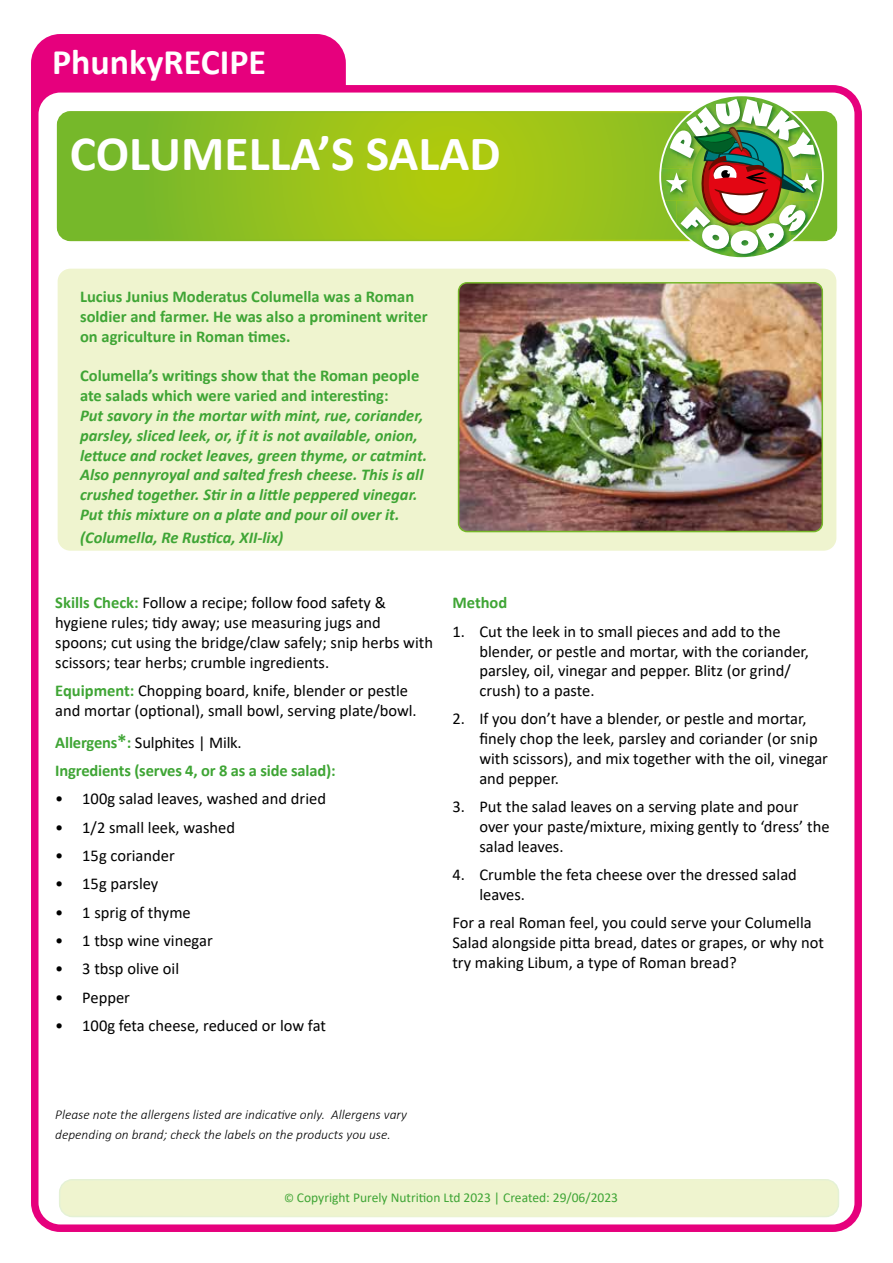
<style>
.page{position:relative;width:893px;height:1263px;background:#fff}
.page>*{position:absolute;margin:0;border:0;box-sizing:border-box;transform-origin:0 0}
.t1{font:700 49.5px "Calibri";color:#fff}
.t2{font:700 36px "Calibri";color:#fff}
.t3{font:16.5px/19.8px "Calibri";color:#000}
.t4{font:italic 700 16.5px/19.8px "Calibri";color:#3fa535}
.t5{font:700 16.5px/19.8px "Calibri";color:#3fa535}
.t6{font:italic 300 13.5px/19.8px "Calibri";color:#000}
.t7{font:13.5px "Calibri";color:#3fa535}
.s1{font-weight:700;color:#3fa535}
.s2{font-size:19.5px}
.s3{font-weight:400;color:#000}
.s4{font-size:12px}
</style>
<div class="page">
<div style="left:35px;top:38px;width:307px;height:1139px;background:#e6007d;border-radius:26px"></div>
<div style="left:35px;top:89px;width:823px;height:1139px;background:#fff;border-radius:26px"></div>
<div style="left:31px;top:85px;width:831px;height:1147px;border:8px solid #e6007d;border-radius:26px"></div>
<svg style="left:58px;top:112px;width:778px;height:128px;background:#94c11d"></svg>
<div style="left:57px;top:111px;width:780px;height:130px;border:2px solid #fff;border-radius:13px"></div>
<div style="left:60px;top:1180px;width:778px;height:36px;background:#eff4cf;border-radius:13px"></div>
<div style="left:59px;top:1179px;width:780px;height:38px;border:2px solid #fff;border-radius:13px"></div>
<div style="left:58px;top:269px;width:778px;height:282px;background:#eff4cf;border-radius:13px"></div>
<img style="left:719px;top:254px;width:45px;height:2px">
<svg style="left:660px;top:97px;width:163px;height:157px"></svg>
<img style="left:459px;top:283px;width:363px;height:248px">
<div style="left:458px;top:282px;width:365px;height:250px;border:2px solid #76b82a;border-radius:9px"></div>
<h2 class="t2" style="left:52px;top:36px;width:216px">PhunkyRECIPE</h2>
<h1 class="t1" style="left:70px;top:119px;width:432px">COLUMELLA’S SALAD</h1>
<p class="t5" style="left:80px;top:287px;width:349px">Lucius Junius Moderatus Columella was a Roman soldier and farmer. He was also a prominent writer on agriculture in Roman times.</p>
<p class="t5" style="left:80px;top:366px;width:341px">Columella’s writings show that the Roman people ate salads which were varied and interesting:</p>
<p class="t4" style="left:80px;top:405px;width:349px">Put savory in the mortar with mint, rue, coriander, parsley, sliced leek, or, if it is not available, onion, lettuce and rocket leaves, green thyme, or catmint.<br>Also pennyroyal and salted fresh cheese. This is all crushed together. Stir in a little peppered vinegar.<br>Put this mixture on a plate and pour oil over it.</p>
<p class="t4" style="left:80px;top:527px;width:205px">(Columella, Re Rustica, XII-lix)</p>
<p class="t3" style="left:55px;top:593px;width:379px"><span class="s1">Skills Check:</span> Follow a recipe; follow food safety &amp; hygiene rules; tidy away; use measuring jugs and spoons; cut using the bridge/claw safely; snip herbs with scissors; tear herbs; crumble ingredients.</p>
<p class="t3" style="left:55px;top:680px;width:363px"><span class="s1">Equipment:</span> Chopping board, knife, blender or pestle and mortar (optional), small bowl, serving plate/bowl.</p>
<p class="t5" style="left:55px;top:728px;width:282px;line-height:28.3px">Allergens<span class="s2">*</span>: <span class="s3">Sulphites | Milk.<br></span>Ingredients (serves 4, or 8 as a side salad):</p>
<p class="t3" style="left:55px;top:789px;width:272px">• 100g salad leaves, washed and dried</p>
<p class="t3" style="left:55px;top:817px;width:181px">• 1/2 small leek, washed</p>
<p class="t3" style="left:55px;top:845px;width:121px">• 15g coriander</p>
<p class="t3" style="left:55px;top:873px;width:105px">• 15g parsley</p>
<p class="t3" style="left:55px;top:902px;width:137px">• 1 sprig of thyme</p>
<p class="t3" style="left:55px;top:930px;width:159px">• 1 tbsp wine vinegar</p>
<p class="t3" style="left:55px;top:958px;width:125px">• 3 tbsp olive oil</p>
<p class="t3" style="left:55px;top:987px;width:76px">• Pepper</p>
<p class="t3" style="left:55px;top:1015px;width:272px">• 100g feta cheese, reduced or low fat</p>
<p class="t5" style="left:452px;top:593px;width:56px">Method</p>
<p class="t3" style="left:479px;top:621px;width:331px;text-indent:-27px">1. Cut the leek in to small pieces and add to the blender, or pestle and mortar, with the coriander, parsley, oil, vinegar and pepper. Blitz (or grind/ crush) to a paste.</p>
<p class="t3" style="left:479px;top:709px;width:350px;text-indent:-27px">2. If you don’t have a blender, or pestle and mortar, finely chop the leek, parsley and coriander (or snip with scissors), and mix together with the oil, vinegar and pepper.</p>
<p class="t3" style="left:479px;top:796px;width:352px;text-indent:-27px">3. Put the salad leaves on a serving plate and pour over your paste/mixture, mixing gently to ‘dress’ the salad leaves.</p>
<p class="t3" style="left:479px;top:864px;width:319px;text-indent:-27px">4. Crumble the feta cheese over the dressed salad leaves.</p>
<p class="t3" style="left:452px;top:912px;width:373px">For a real Roman feel, you could serve your Columella<br>Salad alongside pitta bread, dates or grapes, or why not try making Libum, a type of Roman bread?</p>
<p class="t6" style="left:55px;top:1105px;width:353px">Please note the allergens listed are indicative only. Allergens vary depending on brand; check the labels on the products you use.</p>
<p class="t7" style="left:284px;top:1188px;width:335px"><span class="s4">©</span> Copyright Purely Nutrition Ltd 2023 | Created: 29/06/2023</p>
</div>
